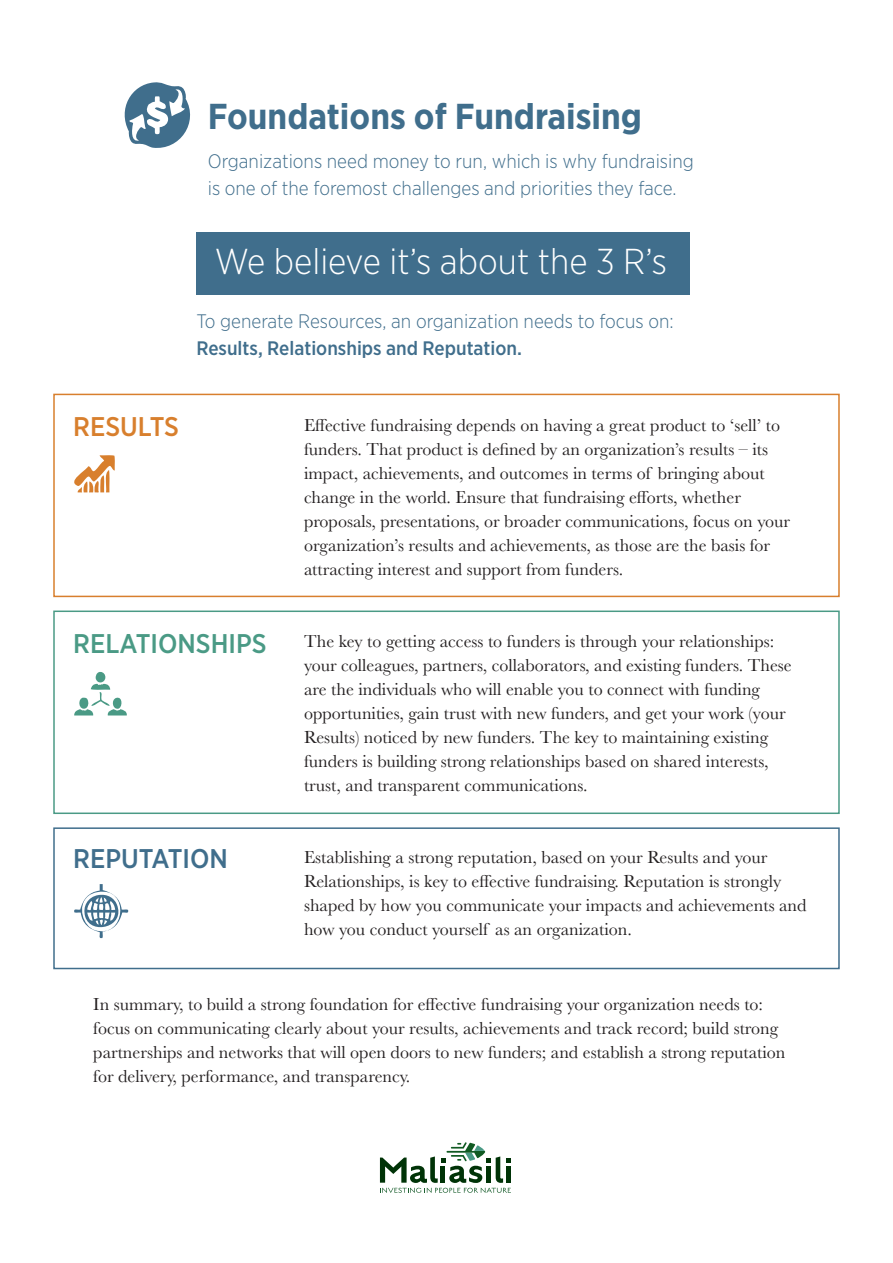
<style>
.page{position:relative;width:893px;height:1263px;background:#fff}
.page>*{position:absolute;margin:0;border:0;box-sizing:border-box;transform-origin:0 0}
.t1{font:300 36px "Gotham Narrow";color:#fff}
.t2{font:700 36px "Gotham Narrow";color:#406e8c}
.t3{font:500 27px "Gotham Narrow";color:#4a9a85}
.t4{font:500 27px "Gotham Narrow";color:#406e8c}
.t5{font:500 27px "Gotham Narrow";color:#d87f2d}
.t6{font:300 19.5px/27px "Gotham Narrow";color:#406e8c}
.t7{font:18px/24px "Baskerville";color:#231f20}
.s1{font-weight:500}
</style>
<div class="page">
<div style="left:196px;top:232px;width:494px;height:62px;background:#406e8c"></div>
<div style="left:53px;top:394px;width:787px;height:203px;border:2px solid #d87f2d"></div>
<div style="left:53px;top:610px;width:787px;height:204px;border:2px solid #4a9a85"></div>
<div style="left:53px;top:827px;width:787px;height:142px;border:2px solid #406e8c"></div>
<svg style="left:74px;top:455px;width:41px;height:38px"></svg>
<svg style="left:74px;top:672px;width:53px;height:43px"></svg>
<svg style="left:74px;top:884px;width:55px;height:55px"></svg>
<svg style="left:124px;top:82px;width:67px;height:66px"></svg>
<svg style="left:380px;top:1142px;width:131px;height:51px"></svg>
<p class="t2" style="left:208px;top:93px;width:436px">Foundations of Fundraising</p>
<p class="t6" style="left:208px;top:147px;width:488px">Organizations need money to run, which is why fundraising is one of the foremost challenges and priorities they face.</p>
<p class="t1" style="left:215px;top:239px;width:454px">We believe it’s about the 3 R’s</p>
<p class="t6" style="left:196px;top:307px;width:479px">To generate Resources, an organization needs to focus on:<br><span class="s1">Results, Relationships and Reputation.</span></p>
<p class="t5" style="left:73px;top:410px;width:108px">RESULTS</p>
<p class="t7" style="left:304px;top:413px;width:488px">Effective fundraising depends on having a great product to ‘sell’ to funders. That product is defined by an organization’s results – its impact, achievements, and outcomes in terms of bringing about change in the world. Ensure that fundraising efforts, whether proposals, presentations, or broader communications, focus on your organization’s results and achievements, as those are the basis for attracting interest and support from funders.</p>
<p class="t3" style="left:73px;top:626px;width:195px">RELATIONSHIPS</p>
<p class="t4" style="left:73px;top:842px;width:156px">REPUTATION</p>
<p class="t7" style="left:304px;top:629px;width:489px">The key to getting access to funders is through your relationships: your colleagues, partners, collaborators, and existing funders. These are the individuals who will enable you to connect with funding opportunities, gain trust with new funders, and get your work (your Results) noticed by new funders. The key to maintaining existing funders is building strong relationships based on shared interests, trust, and transparent communications.</p>
<p class="t7" style="left:304px;top:845px;width:504px">Establishing a strong reputation, based on your Results and your Relationships, is key to effective fundraising. Reputation is strongly shaped by how you communicate your impacts and achievements and how you conduct yourself as an organization.</p>
<p class="t7" style="left:93px;top:993px;width:694px">In summary, to build a strong foundation for effective fundraising your organization needs to: focus on communicating clearly about your results, achievements and track record; build strong partnerships and networks that will open doors to new funders; and establish a strong reputation for delivery, performance, and transparency.</p>
</div>
